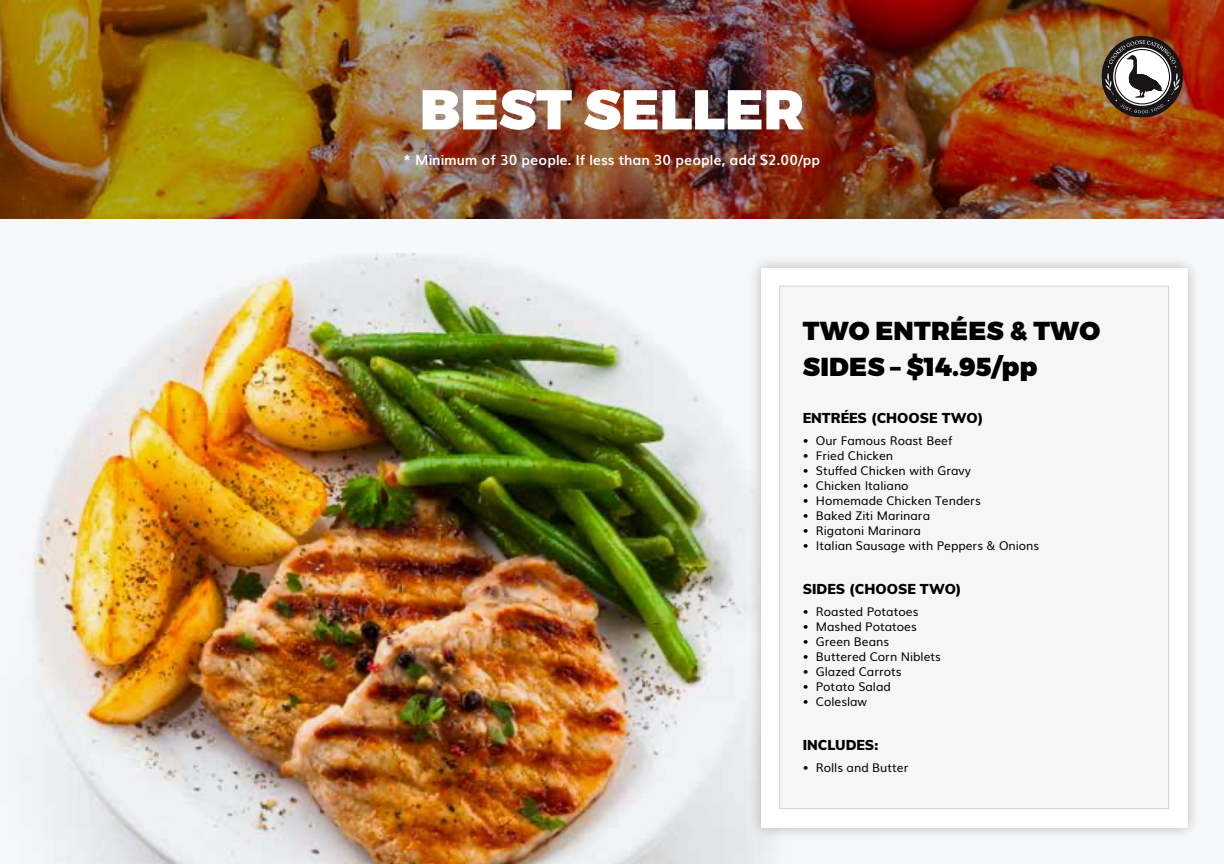
<style>
.page{position:relative;width:1224px;height:864px;background:#f7f8f9}
.page>*{position:absolute;margin:0;border:0;box-sizing:border-box;transform-origin:0 0}
.t1{font:900 56px "Montserrat";color:#fff}
.t2{font:900 26px/36px "Montserrat";letter-spacing:.01em;color:#000}
.t3{font:700 14px "Muli";color:#fff}
.t4{font:900 14px "Muli";color:#000}
.t5{font:12px "Muli";color:#000}
</style>
<div class="page">
<img style="left:32px;top:254px;width:735px;height:610px">
<img style="left:0;top:0;width:1224px;height:218px">
<div style="left:748px;top:255px;width:453px;height:586px;background:#000;opacity:.25"></div>
<div style="left:761px;top:268px;width:427px;height:560px;background:#fff"></div>
<div style="left:780px;top:286px;width:389px;height:523px;background:#f6f6f6;border:1px solid #d4d5d6"></div>
<img style="left:1102px;top:36px;width:81px;height:81px">
<svg style="left:1132px;top:66px;width:28px;height:28px"></svg>
<svg style="left:1134px;top:68px;width:24px;height:24px"></svg>
<h1 class="t1" style="left:420px;top:74px;width:386px">BEST SELLER</h1>
<p class="t3" style="left:404px;top:148px;width:418px">* Minimum of 30 people. If less than 30 people, add $2.00/pp</p>
<h2 class="t2" style="left:803px;top:313px;width:299px">TWO ENTRÉES &amp; TWO<br>SIDES – $14.95/pp</h2>
<p class="t4" style="left:803px;top:409px;width:182px">ENTRÉES (CHOOSE TWO)</p>
<p class="t5" style="left:803px;top:431px;width:151px">• Our Famous Roast Beef</p>
<p class="t5" style="left:803px;top:446px;width:92px">• Fried Chicken</p>
<p class="t5" style="left:803px;top:461px;width:170px">• Stuffed Chicken with Gravy</p>
<p class="t5" style="left:803px;top:476px;width:107px">• Chicken Italiano</p>
<p class="t5" style="left:803px;top:491px;width:180px">• Homemade Chicken Tenders</p>
<p class="t5" style="left:803px;top:506px;width:129px">• Baked Ziti Marinara</p>
<p class="t5" style="left:803px;top:521px;width:120px">• Rigatoni Marinara</p>
<p class="t5" style="left:803px;top:536px;width:238px">• Italian Sausage with Peppers &amp; Onions</p>
<p class="t4" style="left:803px;top:580px;width:160px">SIDES (CHOOSE TWO)</p>
<p class="t5" style="left:803px;top:602px;width:117px">• Roasted Potatoes</p>
<p class="t5" style="left:803px;top:617px;width:116px">• Mashed Potatoes</p>
<p class="t5" style="left:803px;top:632px;width:88px">• Green Beans</p>
<p class="t5" style="left:803px;top:647px;width:140px">• Buttered Corn Niblets</p>
<p class="t5" style="left:803px;top:662px;width:100px">• Glazed Carrots</p>
<p class="t5" style="left:803px;top:677px;width:90px">• Potato Salad</p>
<p class="t5" style="left:803px;top:692px;width:66px">• Coleslaw</p>
<p class="t4" style="left:803px;top:736px;width:77px">INCLUDES:</p>
<p class="t5" style="left:803px;top:758px;width:107px">• Rolls and Butter</p>
</div>
